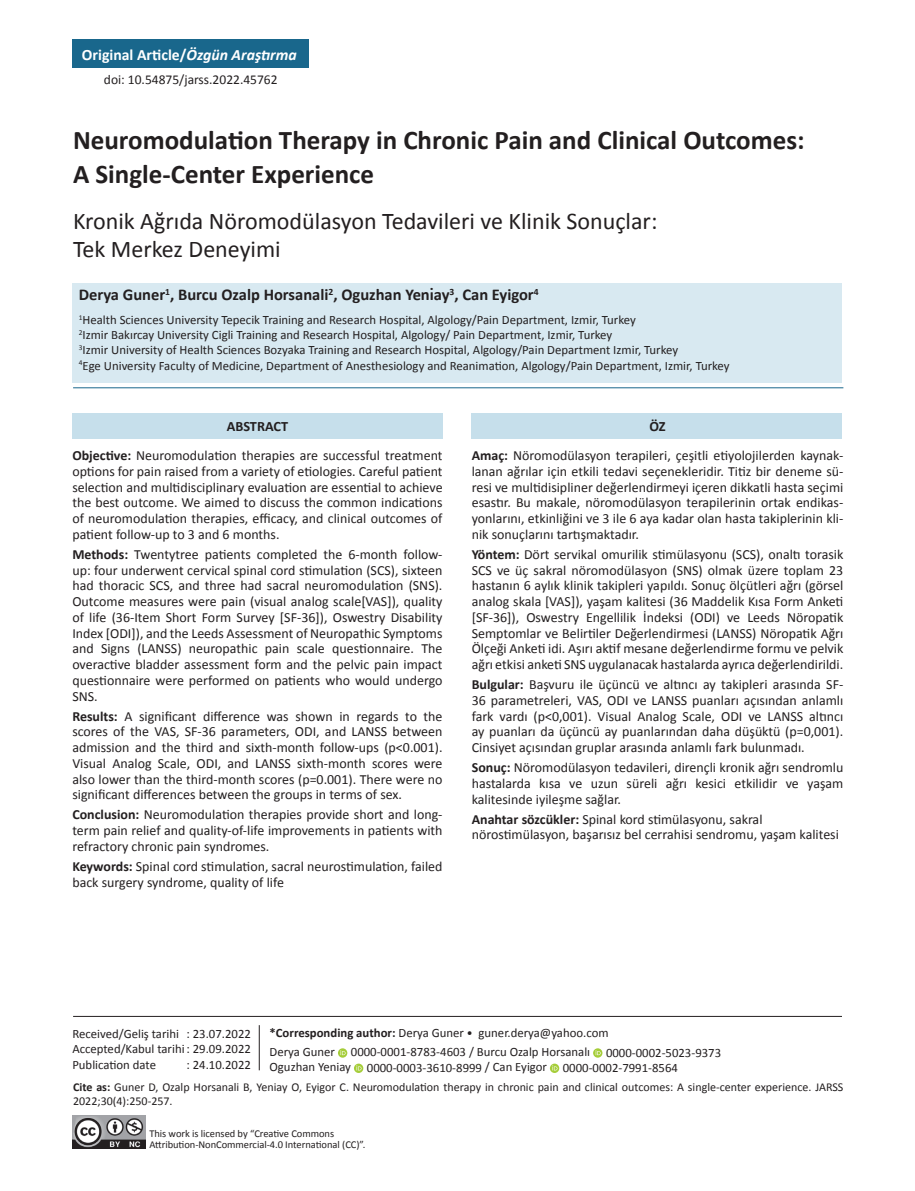
<style>
.page{position:relative;width:915px;height:1191px;background:#fff}
.page>*{position:absolute;margin:0;border:0;box-sizing:border-box;transform-origin:0 0}
.t1{font:700 27px/34.2px "Calibri";color:#231f20}
.t2{font:24px/28.5px "Calibri";color:#231f20}
.t3{font:700 16.5px "Calibri";color:#231f20}
.t4{font:700 15.75px "Calibri";color:#fff}
.t5{font:700 14.25px "Calibri";color:#231f20}
.t6{font:13.95px/15.8px "Calibri";color:#231f20;text-align:justify}
.t7{font:13.5px "Calibri";color:#231f20}
.t8{font:12.75px "Calibri";color:#231f20}
.t9{font:12px/14.4px "Calibri";color:#231f20}
._2_başlık{font:10.5px/11.2px "Calibri";letter-spacing:-.005em;color:#231f20}
.s1{font-style:italic}
.s2{font-weight:700}
</style>
<div class="page">
<div style="left:72px;top:40px;width:237px;height:28px;background:#19678c"></div>
<hr style="left:73px;top:1016px;width:768px;height:1px;background:#231f20">
<svg style="left:338px;top:1048px;width:9px;height:9px"></svg>
<svg style="left:340px;top:1050px;width:5px;height:5px"></svg>
<svg style="left:593px;top:1048px;width:9px;height:9px"></svg>
<svg style="left:595px;top:1050px;width:5px;height:5px"></svg>
<svg style="left:354px;top:1063px;width:9px;height:10px"></svg>
<svg style="left:356px;top:1065px;width:5px;height:5px"></svg>
<svg style="left:549px;top:1063px;width:10px;height:10px"></svg>
<svg style="left:552px;top:1065px;width:5px;height:5px"></svg>
<div style="left:73px;top:414px;width:370px;height:25px;background:#c6dfeb"></div>
<div style="left:471px;top:414px;width:370px;height:25px;background:#c6dfeb"></div>
<hr style="left:73px;top:387px;width:770px;height:1px;background:#19678c">
<div style="left:72px;top:283px;width:769px;height:99px;background:#d8e9f1"></div>
<hr style="left:259px;top:1025px;width:1px;height:45px;background:#231f20">
<img style="left:72px;top:1115px;width:73px;height:33px">
<p class="t4" style="left:82px;top:44px;width:216px">Original Article/<span class="s1">Özgün Araştırma</span></p>
<p class="t7" style="left:104px;top:71px;width:175px">doi: 10.54875/jarss.2022.45762</p>
<p class="t1" style="left:73px;top:123px;width:732px">Neuromodulation Therapy in Chronic Pain and Clinical Outcomes:<br>A Single-Center Experience</p>
<p class="t2" style="left:73px;top:206px;width:585px">Kronik Ağrıda Nöromodülasyon Tedavileri ve Klinik Sonuçlar:<br>Tek Merkez Deneyimi</p>
<p class="t3" style="left:79px;top:284px;width:461px">Derya Guner<sup>1</sup>, Burcu Ozalp Horsanali<sup>2</sup>, Oguzhan Yeniaẏ <sup>3</sup>, Can Eyigor<sup>4</sup></p>
<p class="t8" style="left:79px;top:311px;width:558px"><sup>1</sup>Health Sciences University Tepecik Training and Research Hospital, Algology/Pain Department, Izmir, Turkey</p>
<p class="t8" style="left:79px;top:327px;width:535px"><sup>2</sup>Izmir Bakırcay University Cigli Training and Research Hospital, Algology/ Pain Department, Izmir, Turkey</p>
<p class="t8" style="left:79px;top:342px;width:600px"><sup>3</sup>Izmir University of Health Sciences Bozyaka Training and Research Hospital, Algology/Pain Department Izmir, Turkey</p>
<p class="t8" style="left:79px;top:357px;width:652px"><sup>4</sup>Ege University Faculty of Medicine, Department of Anesthesiology and Reanimation, Algology/Pain Department, Izmir, Turkey</p>
<p class="t5" style="left:227px;top:417px;width:63px">ABSTRACT</p>
<p class="t6" style="left:72px;top:447px;width:371px"><span class="s2">Objective:</span> Neuromodulation therapies are successful treatment options for pain raised from a variety of etiologies. Careful patient selection and multidisciplinary evaluation are essential to achieve the best outcome. We aimed to discuss the common indications of neuromodulation therapies, efficacy, and clinical outcomes of patient follow-up to 3 and 6 months.</p>
<p class="t6" style="left:72px;top:546px;width:371px"><span class="s2">Methods:</span> Twentytree patients completed the 6-month follow&shy;up: four underwent cervical spinal cord stimulation (SCS), sixteen had thoracic SCS, and three had sacral neuromodulation (SNS).<br>Outcome measures were pain (visual analog scale[VAS]), quality of life (36-Item Short Form Survey [SF-36]), Oswestry Disability Index [ODI]), and the Leeds Assessment of Neuropathic Symptoms and Signs (LANSS) neuropathic pain scale questionnaire. The overactive bladder assessment form and the pelvic pain impact questionnaire were performed on patients who would undergo SNS.</p>
<p class="t6" style="left:72px;top:708px;width:371px"><span class="s2">Results:</span> A significant difference was shown in regards to the scores of the VAS, SF-36 parameters, ODI, and LANSS between admission and the third and sixth-month follow-ups (p&lt;0.001).<br>Visual Analog Scale, ODI, and LANSS sixth-month scores were also lower than the third-month scores (p=0.001). There were no significant differences between the groups in terms of sex.</p>
<p class="t6" style="left:72px;top:807px;width:371px"><span class="s2">Conclusion:</span> Neuromodulation therapies provide short and long&shy;term pain relief and quality-of-life improvements in patients with refractory chronic pain syndromes.</p>
<p class="t6" style="left:72px;top:858px;width:371px"><span class="s2">Keywords:</span> Spinal cord stimulation, sacral neurostimulation, failed back surgery syndrome, quality of life</p>
<p class="t5" style="left:649px;top:417px;width:18px">ÖZ</p>
<p class="t6" style="left:471px;top:447px;width:373px"><span class="s2">Amaç:</span> Nöromodülasyon terapileri, çeşitli etiyolojilerden kaynak&shy;lanan ağrılar için etkili tedavi seçenekleridir. Titiz bir deneme sü&shy;resi ve multidisipliner değerlendirmeyi içeren dikkatli hasta seçimi esastır. Bu makale, nöromodülasyon terapilerinin ortak endikas&shy;yonlarını, etkinliğini ve 3 ile 6 aya kadar olan hasta takiplerinin kli&shy;nik sonuçlarını tartışmaktadır.</p>
<p class="t6" style="left:471px;top:546px;width:373px"><span class="s2">Yöntem:</span> Dört servikal omurilik stimülasyonu (SCS), onaltı torasik SCS ve üç sakral nöromodülasyon (SNS) olmak üzere toplam 23 hastanın 6 aylık klinik takipleri yapıldı. Sonuç ölçütleri ağrı (görsel analog skala [VAS]), yaşam kalitesi (36 Maddelik Kısa Form Anketi [SF-36]), Oswestry Engellilik İndeksi (ODI) ve Leeds Nöropatik Semptomlar ve Belirtiler Değerlendirmesi (LANSS) Nöropatik Ağrı Ölçeği Anketi idi. Aşırı aktif mesane değerlendirme formu ve pelvik ağrı etkisi anketi SNS uygulanacak hastalarda ayrıca değerlendirildi.</p>
<p class="t6" style="left:471px;top:676px;width:373px"><span class="s2">Bulgular:</span> Başvuru ile üçüncü ve altıncı ay takipleri arasında SF-36 parametreleri, VAS, ODI ve LANSS puanları açısından anlamlı fark vardı (p&lt;0,001). Visual Analog Scale, ODI ve LANSS altıncı ay puanları da üçüncü ay puanlarından daha düşüktü (p=0,001).<br>Cinsiyet açısından gruplar arasında anlamlı fark bulunmadı.</p>
<p class="t6" style="left:471px;top:759px;width:373px"><span class="s2">Sonuç:</span> Nöromodülasyon tedavileri, dirençli kronik ağrı sendromlu hastalarda kısa ve uzun süreli ağrı kesici etkilidir ve yaşam kalitesinde iyileşme sağlar.</p>
<p class="t6" style="left:471px;top:811px;width:368px"><span class="s2">Anahtar sözcükler:</span> Spinal kord stimülasyonu, sakral nörostimülasyon, başarısız bel cerrahisi sendromu, yaşam kalitesi</p>
<p class="t8" style="left:269px;top:1024px;width:340px"><span class="s2">*Corresponding author:</span> Derya Guner • guner.derya@yahoo.com</p>
<p class="t8" style="left:269px;top:1043px;width:453px">Derya Guner 0000-0001-8783-4603 / Burcu Ozalp Horsanalı 0000-0002-5023-9373</p>
<p class="t8" style="left:269px;top:1060px;width:410px">Oguzhan Yeniay 0000-0003-3610-8999 / Can Eyigor 0000-0002-7991-8564</p>
<p class="t8" style="left:72px;top:1025px;width:180px">Received/Geliş tarihi : 23.07.2022</p>
<p class="t8" style="left:72px;top:1041px;width:180px">Accepted/Kabul tarihi : 29.09.2022</p>
<p class="t8" style="left:72px;top:1056px;width:85px">Publication date</p>
<p class="t8" style="left:186px;top:1056px;width:66px">: 24.10.2022</p>
<p class="t9" style="left:73px;top:1079px;width:771px"><span class="s2">Cite as:</span> Guner D, Ozalp Horsanali B, Yeniay O, Eyigor C. Neuromodulation therapy in chronic pain and clinical outcomes: A single-center experience. JARSS<br>2022;30(4):250-257.</p>
<p class="_2_başlık" style="left:149px;top:1128px;width:217px">This work is licensed by “Creative Commons<br>Attribution-NonCommercial-4.0 International (CC)”.</p>
</div>
